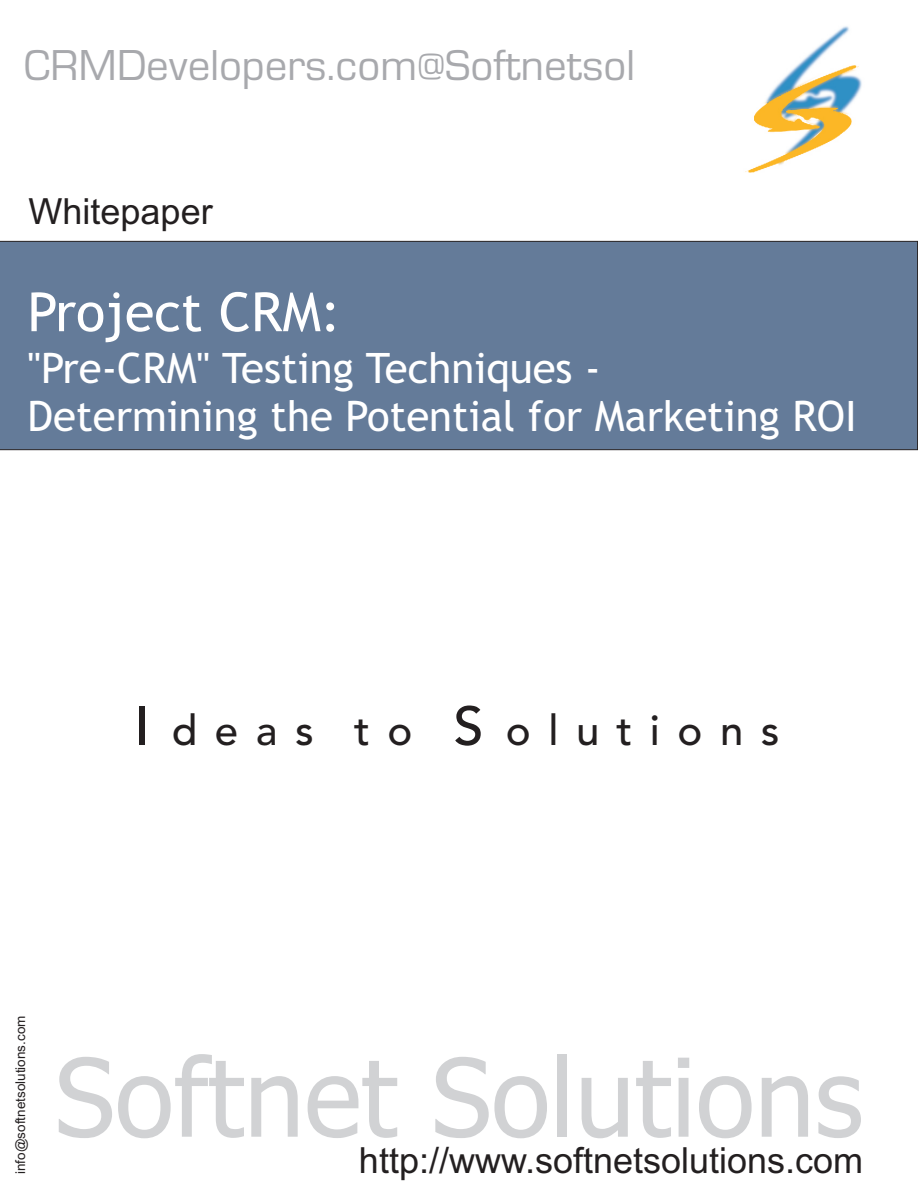
<style>
.page{position:relative;width:918px;height:1188px;background:#fff}
.page>*{position:absolute;margin:0;border:0;box-sizing:border-box;transform-origin:0 0}
.t1{font:108px "ft 71";color:#d1d2d4}
.t2{font:54px "ft 46";color:#fff}
.t3{font:42px/48.8px "ft 46";color:#fff}
.t4{font:42px "Evropa Normal";color:#a8a9ad}
.t5{font:42px "Avenir";letter-spacing:.415em;color:#231f20}
.t6{font:36px "Arial";color:#231f20}
.t7{font:13.5px "Arial";color:#231f20}
.s1{font-size:54px}
</style>
<div class="page">
<img style="left:745px;top:26px;width:117px;height:147px">
<div style="left:0;top:241px;width:918px;height:209px;background:#647b99"></div>
<p class="t4" style="left:24px;top:50px;width:613px">CRMDevelopers.com@Softnetsol</p>
<p class="t6" style="left:29px;top:198px;width:186px">Whitepaper</p>
<p class="t2" style="left:28px;top:291px;width:315px">Project CRM:</p>
<p class="t3" style="left:28px;top:347px;width:831px">"Pre-CRM" Testing Techniques -<br>Determining the Potential for Marketing ROI</p>
<p class="t5" style="left:134px;top:706px;width:647px"><span class="s1">I</span> deas to <span class="s1">S</span> olutions</p>
<p class="t7" style="left:15px;top:1174px;width:160px;rotate:-90deg">info@softnetsolutions.com</p>
<h1 class="t1" style="left:55px;top:1054px;width:810px">Softnet Solutions</h1>
<p class="t6" style="left:359px;top:1147px;width:506px">http://www.softnetsolutions.com</p>
</div>
